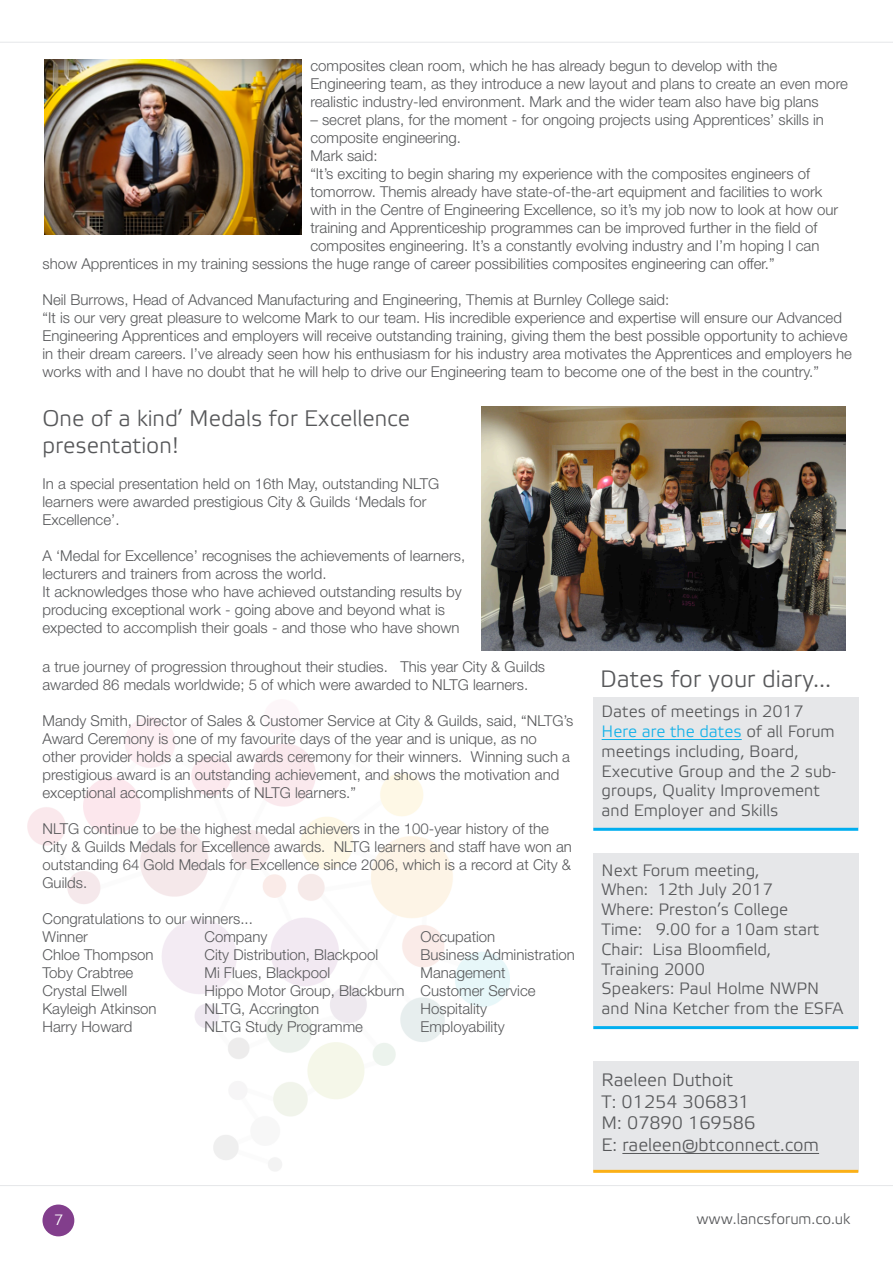
<style>
.page{position:relative;width:893px;height:1263px;background:#fff}
.page>*{position:absolute;margin:0;border:0;box-sizing:border-box;transform-origin:0 0}
.t1{font:23.7px "Elektra Light Pro";color:#57585a}
.t2{font:22.5px/27px "Elektra Light Pro";color:#57585a}
.t3{font:18px "Elektra Light Pro";color:#57585a}
.t4{font:16.5px/19.8px "Elektra Light Pro";color:#57585a}
.t5{font:300 15px/18px "Helvetica Neue";color:#57585a}
.t6{font:15px "Elektra Light Pro";color:#57585a}
.t7{font:15px "Elektra Light Pro";color:#fff}
.s1{color:#13b1e8}
</style>
<div class="page">
<img style="left:28px;top:717px;width:482px;height:454px">
<hr style="left:0;top:42px;width:893px;height:1px;background:#e6e7e9">
<hr style="left:0;top:1185px;width:893px;height:1px;background:#e6e7e9">
<div style="left:42px;top:1204px;width:32px;height:32px;background:#823e8c;border-radius:50%"></div>
<div style="left:593px;top:698px;width:265px;height:130px;background:#e6e7e9"></div>
<div style="left:593px;top:853px;width:265px;height:172px;background:#e6e7e9"></div>
<hr style="left:593px;top:828px;width:265px;height:3px;background:#00aeef">
<hr style="left:593px;top:1026px;width:265px;height:3px;background:#00aeef">
<hr style="left:602px;top:739px;width:140px;height:1px;background:#13b1e8">
<div style="left:593px;top:1061px;width:265px;height:110px;background:#e6e7e9"></div>
<hr style="left:593px;top:1170px;width:265px;height:3px;background:#fbb017">
<hr style="left:622px;top:1153px;width:197px;height:1px;background:#57585a">
<img style="left:45px;top:60px;width:257px;height:174px">
<img style="left:481px;top:406px;width:364px;height:244px">
<p class="t5" style="left:310px;top:57px;width:539px">composites clean room, which he has already begun to develop with the<br>Engineering team, as they introduce a new layout and plans to create an even more realistic industry-led environment. Mark and the wider team also have big plans</p>
<p class="t5" style="left:310px;top:111px;width:515px">– secret plans, for the moment - for ongoing projects using Apprentices’ skills in composite engineering.</p>
<p class="t5" style="left:310px;top:147px;width:69px">Mark said:</p>
<p class="t5" style="left:310px;top:165px;width:501px">“It’s exciting to begin sharing my experience with the composites engineers of</p>
<p class="t5" style="left:310px;top:183px;width:513px">tomorrow. Themis already have state-of-the-art equipment and facilities to work</p>
<p class="t5" style="left:310px;top:201px;width:529px">with in the Centre of Engineering Excellence, so it’s my job now to look at how our</p>
<p class="t5" style="left:310px;top:219px;width:508px">training and Apprenticeship programmes can be improved further in the field of</p>
<p class="t5" style="left:310px;top:237px;width:510px">composites engineering. It’s a constantly evolving industry and I’m hoping I can</p>
<p class="t5" style="left:43px;top:255px;width:734px">show Apprentices in my training sessions the huge range of career possibilities composites engineering can offer.”</p>
<p class="t5" style="left:43px;top:291px;width:628px">Neil Burrows, Head of Advanced Manufacturing and Engineering, Themis at Burnley College said:</p>
<p class="t5" style="left:43px;top:309px;width:811px">“It is our very great pleasure to welcome Mark to our team. His incredible experience and expertise will ensure our Advanced Engineering Apprentices and employers will receive outstanding training, giving them the best possible opportunity to achieve in their dream careers. I’ve already seen how his enthusiasm for his industry area motivates the Apprentices and employers he works with and I have no doubt that he will help to drive our Engineering team to become one of the best in the country.”</p>
<p class="t2" style="left:43px;top:405px;width:369px">One of a kind’ Medals for Excellence presentation!</p>
<p class="t5" style="left:43px;top:474px;width:398px">In a special presentation held on 16th May, outstanding NLTG learners were awarded prestigious City &amp; Guilds ‘Medals for<br>Excellence’.</p>
<p class="t5" style="left:43px;top:546px;width:424px">A ‘Medal for Excellence’ recognises the achievements of learners, lecturers and trainers from across the world.</p>
<p class="t5" style="left:43px;top:582px;width:421px">It acknowledges those who have achieved outstanding results by producing exceptional work - going above and beyond what is expected to accomplish their goals - and those who have shown</p>
<p class="t5" style="left:43px;top:658px;width:504px">a true journey of progression throughout their studies. This year City &amp; Guilds awarded 86 medals worldwide; 5 of which were awarded to NLTG learners.</p>
<p class="t5" style="left:43px;top:712px;width:532px">Mandy Smith, Director of Sales &amp; Customer Service at City &amp; Guilds, said, “NLTG’s Award Ceremony is one of my favourite days of the year and is unique, as no other provider holds a special awards ceremony for their winners. Winning such a prestigious award is an outstanding achievement, and shows the motivation and exceptional accomplishments of NLTG learners.”</p>
<p class="t5" style="left:43px;top:820px;width:531px">NLTG continue to be the highest medal achievers in the 100-year history of the City &amp; Guilds Medals for Excellence awards. NLTG learners and staff have won an outstanding 64 Gold Medals for Excellence since 2006, which is a record at City &amp; Guilds.</p>
<p class="t5" style="left:43px;top:910px;width:212px">Congratulations to our winners...</p>
<p class="t5" style="left:43px;top:928px;width:47px">Winner</p>
<p class="t5" style="left:205px;top:928px;width:64px">Company</p>
<p class="t5" style="left:421px;top:928px;width:76px">Occupation</p>
<p class="t5" style="left:43px;top:946px;width:113px">Chloe Thompson</p>
<p class="t5" style="left:205px;top:946px;width:175px">City Distribution, Blackpool</p>
<p class="t5" style="left:421px;top:946px;width:156px">Business Administration</p>
<p class="t5" style="left:43px;top:964px;width:92px">Toby Crabtree</p>
<p class="t5" style="left:205px;top:964px;width:127px">Mi Flues, Blackpool</p>
<p class="t5" style="left:421px;top:964px;width:87px">Management</p>
<p class="t5" style="left:43px;top:982px;width:86px">Crystal Elwell</p>
<p class="t5" style="left:205px;top:982px;width:333px">Hippo Motor Group, Blackburn Customer Service</p>
<p class="t5" style="left:43px;top:1000px;width:116px">Kayleigh Atkinson</p>
<p class="t5" style="left:205px;top:1000px;width:116px">NLTG, Accrington</p>
<p class="t5" style="left:421px;top:1000px;width:68px">Hospitality</p>
<p class="t5" style="left:43px;top:1018px;width:91px">Harry Howard</p>
<p class="t5" style="left:205px;top:1018px;width:160px">NLTG Study Programme</p>
<p class="t5" style="left:421px;top:1018px;width:86px">Employability</p>
<p class="t1" style="left:600px;top:667px;width:233px">Dates for your diary...</p>
<p class="t4" style="left:602px;top:702px;width:203px">Dates of meetings in 2017</p>
<p class="t4" style="left:602px;top:722px;width:236px"><span class="s1">Here are the dates</span> of all Forum meetings including, Board,<br>Executive Group and the 2 sub&shy;groups, Quality Improvement and Employer and Skills</p>
<p class="t4" style="left:602px;top:861px;width:159px">Next Forum meeting,</p>
<p class="t4" style="left:602px;top:880px;width:172px">When: 12th July 2017</p>
<p class="t4" style="left:602px;top:900px;width:188px">Where: Preston’s College</p>
<p class="t4" style="left:602px;top:920px;width:219px">Time: 9.00 for a 10am start</p>
<p class="t4" style="left:602px;top:940px;width:171px">Chair: Lisa Bloomfield,</p>
<p class="t4" style="left:602px;top:960px;width:105px">Training 2000</p>
<p class="t4" style="left:602px;top:979px;width:243px">Speakers: Paul Holme NWPN and Nina Ketcher from the ESFA</p>
<p class="t3" style="left:602px;top:1070px;width:133px">Raeleen Duthoit</p>
<p class="t3" style="left:602px;top:1092px;width:150px">T: 01254 306831</p>
<p class="t3" style="left:602px;top:1113px;width:155px">M: 07890 169586</p>
<p class="t3" style="left:602px;top:1135px;width:219px">E: raeleen@btconnect.com</p>
<p class="t7" style="left:54px;top:1211px;width:11px">7</p>
<p class="t6" style="left:696px;top:1211px;width:156px">www.lancsforum.co.uk</p>
</div>
